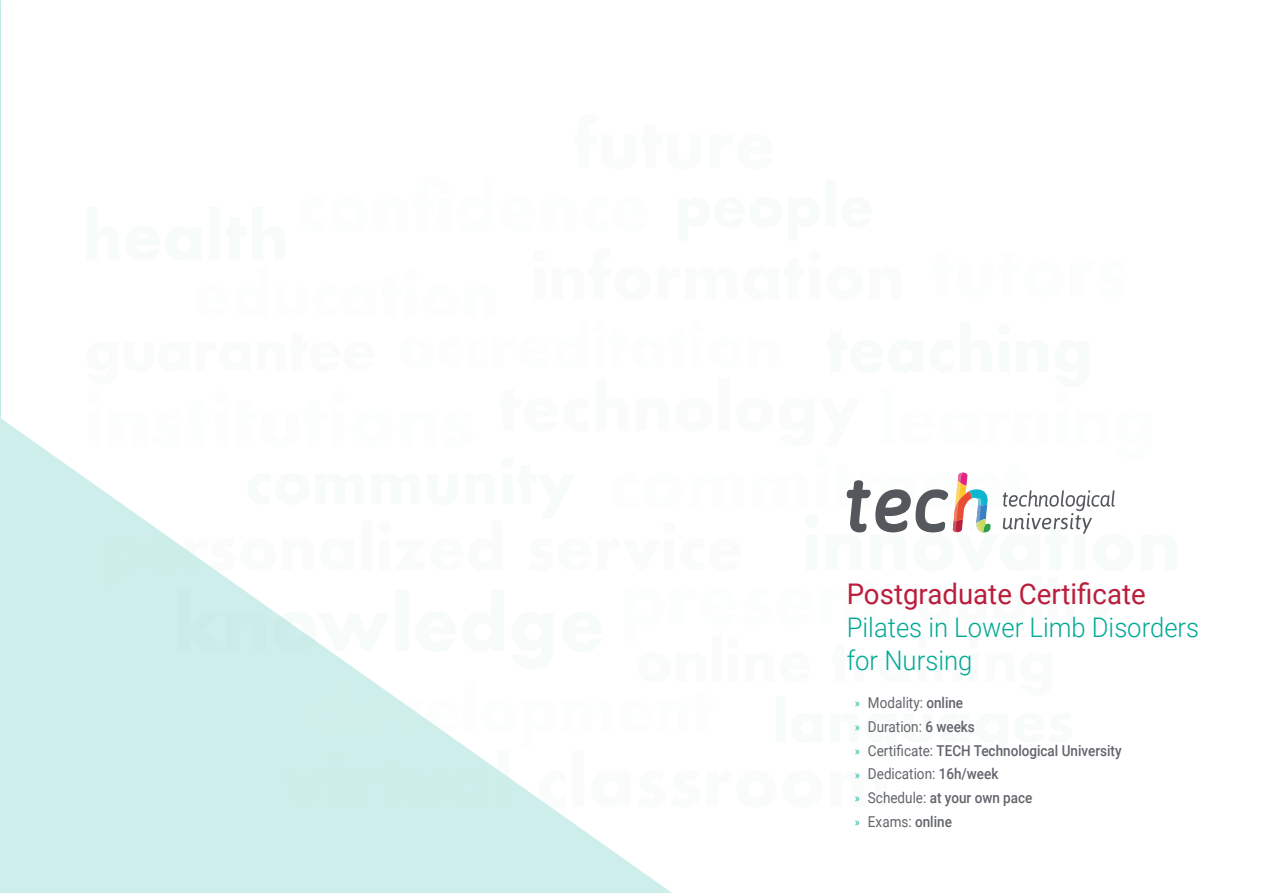
<style>
.page{position:relative;width:1263px;height:893px;background:#fff}
.page>*{position:absolute;margin:0;border:0;box-sizing:border-box;transform-origin:0 0}
.t1{font:28.5px "Roboto";color:#ba1e3c}
.t2{font:300 27px/33px "Roboto";color:#00a996;scale:.95 1}
.t3{font:500 15px/23.7px "Roboto";color:#61646a;scale:.9 1}
.s1{font-family:"Myriad Pro";font-weight:400;font-size:12px;color:#00a996}
.s2{font-weight:400}
</style>
<div class="page">
<svg style="left:0;top:418px;width:672px;height:475px;background:#d1efeb"></svg>
<svg style="left:86px;top:418px;width:1029px;height:390px"></svg>
<h1 class="t1" style="left:847px;top:573px;width:301px">Postgraduate Certificate</h1>
<h2 class="t2" style="left:847px;top:609px;width:372px">Pilates in Lower Limb Disorders for Nursing</h2>
<p class="t3" style="left:855px;top:690px;width:297px"><span class="s1">»</span> <span class="s2">Modality:</span> online<br><span class="s1">»</span> <span class="s2">Duration:</span> 6 weeks<br><span class="s1">»</span> <span class="s2">Certificate:</span> TECH Technological University <span class="s1">»</span> <span class="s2">Dedication:</span> 16h/week<br><span class="s1">»</span> <span class="s2">Schedule:</span> at your own pace<br><span class="s1">»</span> <span class="s2">Exams:</span> online</p>
</div>
